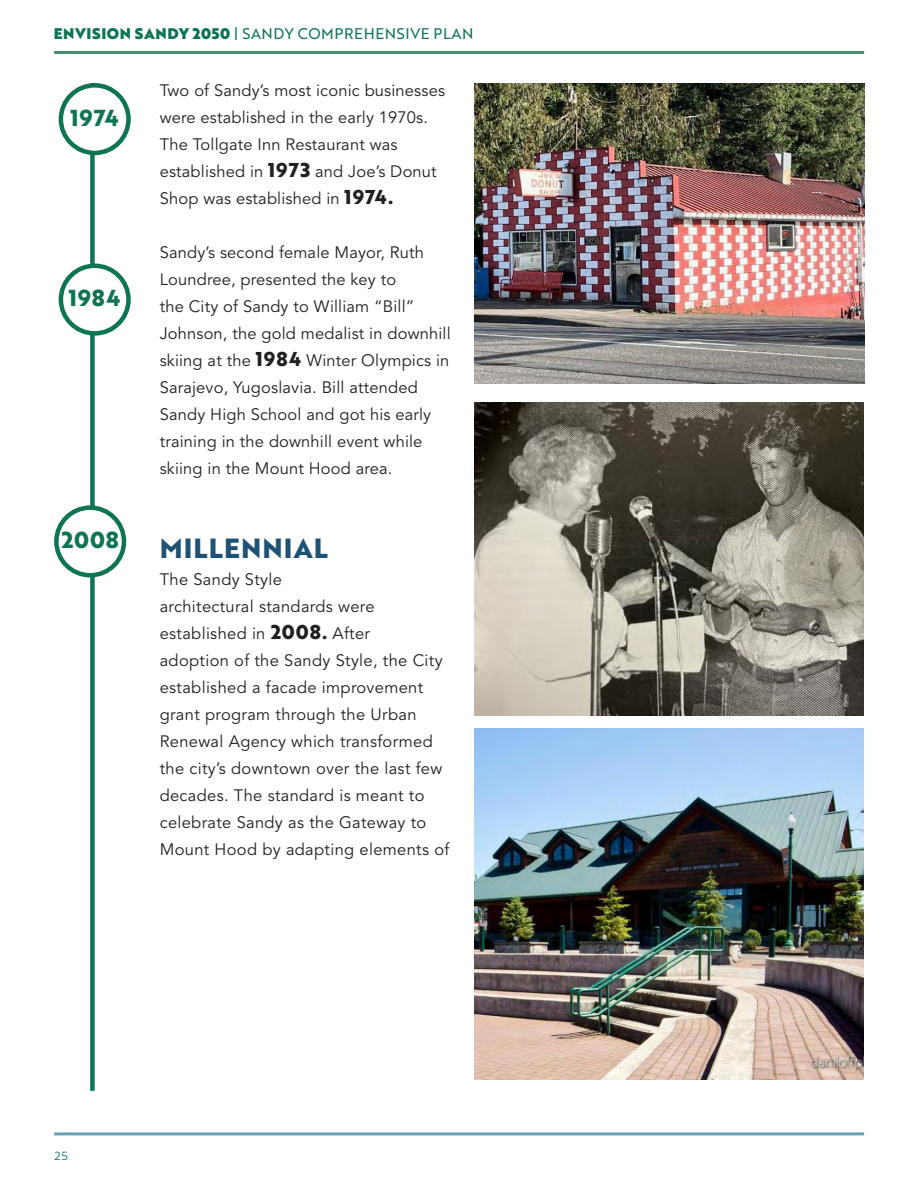
<style>
.page{position:relative;width:918px;height:1188px;background:#fff}
.page>*{position:absolute;margin:0;border:0;box-sizing:border-box;transform-origin:0 0}
.Body{font:700 27px "Brother 1816 Extra";letter-spacing:.04em;color:#1e5275}
.Goal_Headers{font:700 22.5px "Brother 1816 Extra";letter-spacing:.04em;color:#0d7552}
.Body-2{font:16.5px/27px "Avenir LT Pro";letter-spacing:.01em;color:#231f20}
.t1{font:15px "Brother 1816 Regular";letter-spacing:.04em;color:#0d7552}
.t2{font:12px "Syabil";color:#0d7552}
.s1{font-family:"Brother 1816 Black"}
.s2{font-family:"Brother 1816 Extra";font-weight:700;font-size:19.5px}
</style>
<div class="page">
<hr style="left:54px;top:51px;width:810px;height:3px;background:#448c6e">
<hr style="left:54px;top:1132px;width:810px;height:3px;background:#6c9db9">
<div style="left:90px;top:83px;width:5px;height:1008px;background:#0d7552"></div>
<div style="left:56px;top:508px;width:68px;height:67px;background:#fff;border-radius:50%"></div>
<div style="left:54px;top:505px;width:72px;height:73px;border:4px solid #0d7552;border-radius:50%"></div>
<img style="left:474px;top:728px;width:390px;height:352px">
<img style="left:474px;top:402px;width:390px;height:314px">
<div style="left:61px;top:266px;width:68px;height:67px;background:#fff;border-radius:50%"></div>
<div style="left:59px;top:264px;width:72px;height:72px;border:4px solid #0d7552;border-radius:50%"></div>
<img style="left:475px;top:83px;width:389px;height:300px">
<div style="left:61px;top:85px;width:68px;height:68px;background:#fff;border-radius:50%"></div>
<div style="left:59px;top:83px;width:72px;height:72px;border:4px solid #0d7552;border-radius:50%"></div>
<p class="t1" style="left:54px;top:23px;width:421px"><span class="s1">ENVISION SANDY 2050</span> | SANDY COMPREHENSIVE PLAN</p>
<p class="Goal_Headers" style="left:70px;top:100px;width:50px">1974</p>
<p class="Goal_Headers" style="left:69px;top:281px;width:53px">1984</p>
<p class="Goal_Headers" style="left:61px;top:523px;width:59px">2008</p>
<p class="Body-2" style="left:160px;top:77px;width:287px">Two of Sandy’s most iconic businesses were established in the early 1970s.<br>The Tollgate Inn Restaurant was established in <span class="s2">1973</span> and Joe’s Donut Shop was established in <span class="s2">1974.</span></p>
<p class="Body-2" style="left:160px;top:239px;width:292px">Sandy’s second female Mayor, Ruth Loundree, presented the key to<br>the City of Sandy to William “Bill” Johnson, the gold medalist in downhill skiing at the <span class="s2">1984</span> Winter Olympics in Sarajevo, Yugoslavia. Bill attended Sandy High School and got his early training in the downhill event while skiing in the Mount Hood area.</p>
<p class="Body" style="left:160px;top:527px;width:170px">MILLENNIAL</p>
<p class="Body-2" style="left:160px;top:566px;width:291px">The Sandy Style<br>architectural standards were established in <span class="s2">2008.</span> After<br>adoption of the Sandy Style, the City established a facade improvement grant program through the Urban<br>Renewal Agency which transformed the city’s downtown over the last few decades. The standard is meant to celebrate Sandy as the Gateway to<br>Mount Hood by adapting elements of</p>
<p class="t2" style="left:54px;top:1149px;width:15px">25</p>
</div>
